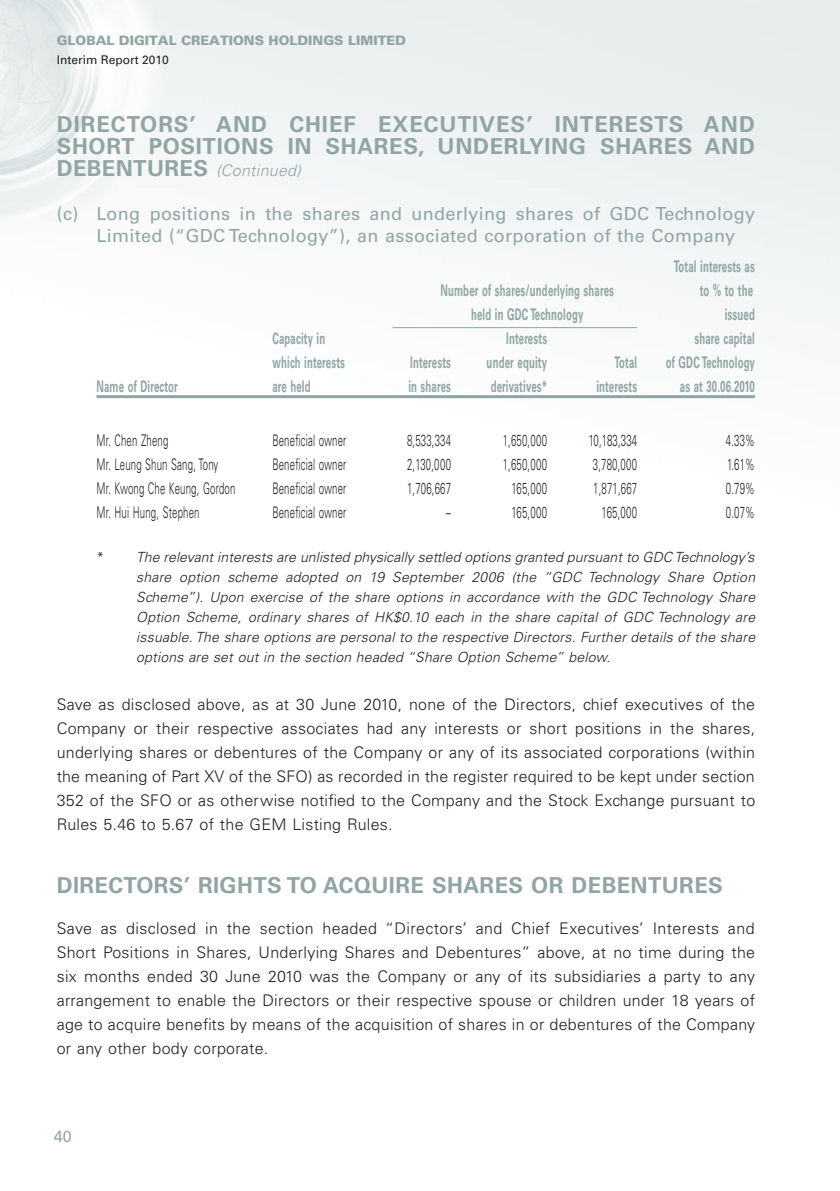
<style>
.page{position:relative;width:840px;height:1191px;background:#fff}
.page>*{position:absolute;margin:0;border:0;box-sizing:border-box;transform-origin:0 0}
.t1{font:700 22px/22px "Univers LT Std";letter-spacing:.03em;color:#91a5a4}
.t2{font:18px/22px "Univers LT Std";letter-spacing:.015em;color:#91a5a4}
.t3{font:300 16px/24px "Univers LT Std";letter-spacing:.015em;color:#231f20;text-align:justify}
.t4{font:300 16px "Univers LT Std";letter-spacing:.015em;color:#231f20;scale:.6 1}
.t5{font:700 16px "Univers LT Std";letter-spacing:.015em;color:#91a5a4;scale:.6 1}
.t6{font:italic 300 16px "Univers LT Std";letter-spacing:.015em;color:#91a5a4}
.t7{font:16px "Univers LT Std";color:#91a5a4}
.t8{font:italic 300 14px/20px "Univers LT Std";letter-spacing:.015em;color:#231f20;text-align:justify}
.t9{font:900 13px "Univers LT Std";color:#91a5a4}
.t10{font:12px "Univers LT Std";color:#231f20}
.s1{font-weight:700;font-style:normal;font-size:22px}
.s2{font-style:normal}
</style>
<div class="page">
<hr style="left:96px;top:395px;width:658px;height:3px;background:#91a5a4">
<hr style="left:392px;top:327px;width:245px;height:1px;background:#91a5a4">
<p class="t9" style="left:57px;top:32px;width:349px">GLOBAL DIGITAL CREATIONS HOLDINGS LIMITED</p>
<p class="t10" style="left:57px;top:52px;width:114px">Interim Report 201 0</p>
<h1 class="t1" style="left:57px;top:113px;width:699px">DIRECTORS’ AND CHIEF EXECUTIVES’ INTERESTS AND<br>SHORT POSITIONS IN SHARES, UNDERLYING SHARES AND</h1>
<p class="t6" style="left:57px;top:160px;width:245px"><span class="s1">DEBENTURES</span> (Continued)</p>
<p class="t2" style="left:96px;top:203px;width:660px;text-indent:-40px">(c) Long positions in the shares and underlying shares of GDC Technology<br>Limited (“GDC Technology”), an associated corporation of the Company</p>
<p class="t5" style="left:673px;top:257px;width:136px">Total interests as</p>
<p class="t5" style="left:440px;top:281px;width:291px">Number of shares/underlying shares</p>
<p class="t5" style="left:699px;top:281px;width:91px">to % to the</p>
<p class="t5" style="left:471px;top:305px;width:188px">held in GDC Technology</p>
<p class="t5" style="left:724px;top:305px;width:52px">issued</p>
<p class="t5" style="left:272px;top:329px;width:90px">Capacity in</p>
<p class="t5" style="left:506px;top:329px;width:70px">Interests</p>
<p class="t5" style="left:694px;top:329px;width:102px">share capital</p>
<p class="t5" style="left:272px;top:353px;width:122px">which interests</p>
<p class="t5" style="left:410px;top:353px;width:70px">Interests</p>
<p class="t5" style="left:486px;top:353px;width:102px">under equity</p>
<p class="t5" style="left:614px;top:353px;width:39px">Total</p>
<p class="t5" style="left:665px;top:353px;width:150px">of GDC Technology</p>
<p class="t5" style="left:96px;top:377px;width:137px">Name of Director</p>
<p class="t5" style="left:272px;top:377px;width:65px">are held</p>
<p class="t5" style="left:408px;top:377px;width:73px">in shares</p>
<p class="t5" style="left:490px;top:377px;width:95px">derivatives*</p>
<p class="t5" style="left:596px;top:377px;width:70px">interests</p>
<p class="t5" style="left:679px;top:377px;width:126px">as at 30.06.2010</p>
<p class="t4" style="left:96px;top:431px;width:121px">Mr. Chen Zheng</p>
<p class="t4" style="left:272px;top:431px;width:125px">Beneficial owner</p>
<p class="t4" style="left:407px;top:431px;width:75px">8,533,334</p>
<p class="t4" style="left:502px;top:431px;width:75px">1,650,000</p>
<p class="t4" style="left:588px;top:431px;width:82px">10,183,334</p>
<p class="t4" style="left:725px;top:431px;width:50px">4.33%</p>
<p class="t4" style="left:96px;top:455px;width:205px">Mr. Leung Shun Sang, Tony</p>
<p class="t4" style="left:272px;top:455px;width:125px">Beneficial owner</p>
<p class="t4" style="left:407px;top:455px;width:75px">2,130,000</p>
<p class="t4" style="left:502px;top:455px;width:75px">1,650,000</p>
<p class="t4" style="left:592px;top:455px;width:75px">3,780,000</p>
<p class="t4" style="left:726px;top:455px;width:47px">1.61%</p>
<p class="t4" style="left:96px;top:479px;width:233px">Mr. Kwong Che Keung, Gordon</p>
<p class="t4" style="left:272px;top:479px;width:125px">Beneficial owner</p>
<p class="t4" style="left:407px;top:479px;width:75px">1,706,667</p>
<p class="t4" style="left:511px;top:479px;width:61px">165,000</p>
<p class="t4" style="left:593px;top:479px;width:75px">1,871,667</p>
<p class="t4" style="left:725px;top:479px;width:50px">0.79%</p>
<p class="t4" style="left:96px;top:503px;width:173px">Mr. Hui Hung, Stephen</p>
<p class="t4" style="left:272px;top:503px;width:125px">Beneficial owner</p>
<p class="t4" style="left:446px;top:503px;width:9px">–</p>
<p class="t4" style="left:511px;top:503px;width:61px">165,000</p>
<p class="t4" style="left:601px;top:503px;width:61px">165,000</p>
<p class="t4" style="left:725px;top:503px;width:50px">0.07%</p>
<p class="t8" style="left:136px;top:547px;width:620px;text-indent:-40px"><span class="s2">*</span> The relevant interests are unlisted physically settled options granted pursuant to GDC Technology’s share option scheme adopted on 19 September 2006 (the “GDC Technology Share Option Scheme”). Upon exercise of the share options in accordance with the GDC Technology Share Option Scheme, ordinary shares of HK$0.10 each in the share capital of GDC Technology are issuable. The share options are personal to the respective Directors. Further details of the share options are set out in the section headed “Share Option Scheme” below.</p>
<p class="t3" style="left:57px;top:692px;width:699px">Save as disclosed above, as at 30 June 2010, none of the Directors, chief executives of the Company or their respective associates had any interests or short positions in the shares, underlying shares or debentures of the Company or any of its associated corporations (within the meaning of Part XV of the SFO) as recorded in the register required to be kept under section 352 of the SFO or as otherwise notified to the Company and the Stock Exchange pursuant to Rules 5.46 to 5.67 of the GEM Listing Rules.</p>
<h1 class="t1" style="left:57px;top:874px;width:667px">DIRECTORS’ RIGHTS TO ACQUIRE SHARES OR DEBENTURES</h1>
<p class="t3" style="left:57px;top:916px;width:699px">Save as disclosed in the section headed “Directors’ and Chief Executives’ Interests and Short Positions in Shares, Underlying Shares and Debentures” above, at no time during the six months ended 30 June 2010 was the Company or any of its subsidiaries a party to any arrangement to enable the Directors or their respective spouse or children under 18 years of age to acquire benefits by means of the acquisition of shares in or debentures of the Company or any other body corporate.</p>
<p class="t7" style="left:54px;top:1126px;width:19px">40</p>
</div>
